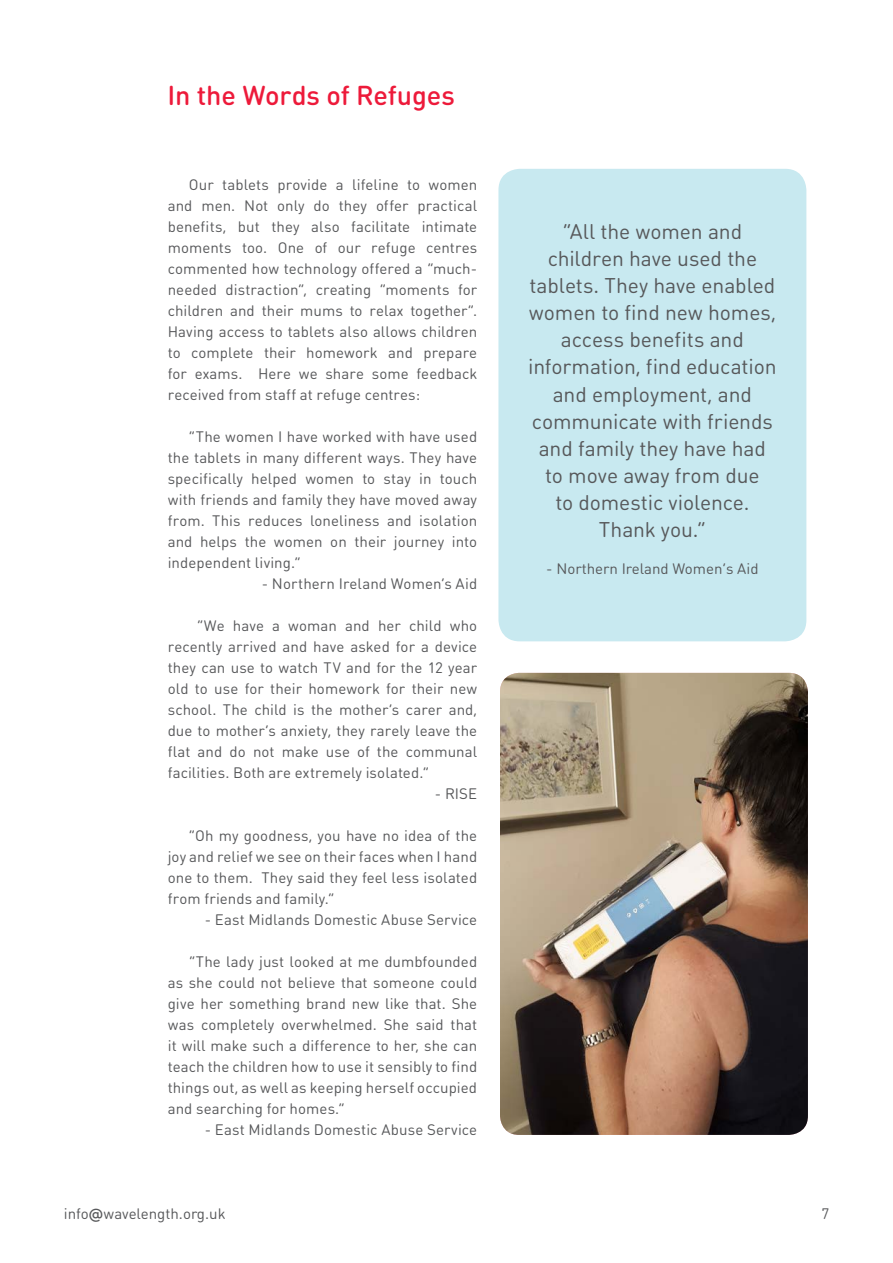
<style>
.page{position:relative;width:893px;height:1263px;background:#fff}
.page>*{position:absolute;margin:0;border:0;box-sizing:border-box;transform-origin:0 0}
.t1{font:500 27px "DIN Round Pro";letter-spacing:-.005em;color:#ed1a3a}
.t2{font:21px/27px "DIN Round Pro";letter-spacing:-.005em;color:#57585a;text-align:center}
.Copy_indent{font:15px/21px "DIN Round Pro";letter-spacing:.005em;color:#57585a;text-align:justify}
.s1{font-family:"Brown"}
</style>
<div class="page">
<img style="left:500px;top:673px;width:308px;height:462px">
<div style="left:498px;top:169px;width:308px;height:472px;background:#c8e9f0;border-radius:21px"></div>
<p class="t1" style="left:167px;top:77px;width:289px">In the Words of Refuges</p>
<p class="Copy_indent" style="left:168px;top:173px;width:311px;text-indent:21px">Our tablets provide a lifeline to women and men. Not only do they offer practical benefits, but they also facilitate intimate moments too. One of our refuge centres commented how technology offered a “much&shy;needed distraction”, creating “moments for children and their mums to relax together”.<br>Having access to tablets also allows children to complete their homework and prepare for exams. Here we share some feedback received from staff at refuge centres:</p>
<p class="Copy_indent" style="left:168px;top:425px;width:311px;text-indent:21px">“The women I have worked with have used the tablets in many different ways. They have specifically helped women to stay in touch with friends and family they have moved away from. This reduces loneliness and isolation and helps the women on their journey into independent living.”</p>
<p class="Copy_indent" style="left:262px;top:572px;width:217px">- Northern Ireland Women’s Aid</p>
<p class="Copy_indent" style="left:168px;top:614px;width:311px;text-indent:29px">“We have a woman and her child who recently arrived and have asked for a device they can use to watch TV and for the 12 year old to use for their homework for their new school. The child is the mother’s carer and, due to mother’s anxiety, they rarely leave the flat and do not make use of the communal facilities. Both are extremely isolated.”</p>
<p class="Copy_indent" style="left:435px;top:782px;width:44px">- RISE</p>
<p class="Copy_indent" style="left:168px;top:824px;width:311px;text-indent:21px">“Oh my goodness, you have no idea of the joy and relief we see on their faces when I hand one to them. They said they feel less isolated from friends and family.”</p>
<p class="Copy_indent" style="left:205px;top:908px;width:274px">- East Midlands Domestic Abuse Service</p>
<p class="Copy_indent" style="left:168px;top:950px;width:311px;text-indent:21px">“The lady just looked at me dumbfounded as she could not believe that someone could give her something brand new like that. She was completely overwhelmed. She said that it will make such a difference to her, she can teach the children how to use it sensibly to find things out, as well as keeping herself occupied and searching for homes.”</p>
<p class="Copy_indent" style="left:205px;top:1118px;width:274px">- East Midlands Domestic Abuse Service</p>
<p class="t2" style="left:528px;top:218px;width:250px">“All the women and children have used the tablets. They have enabled women to find new homes, access benefits and information, find education and employment, and communicate with friends and family they have had to move away from due<br>to domestic violence.<br>Thank you.“</p>
<p class="Copy_indent" style="left:546px;top:557px;width:214px">- Northern Ireland Women’s Aid</p>
<p class="Copy_indent" style="left:64px;top:1202px;width:163px">info<span class="s1">@</span>wavelength.org.uk</p>
<p class="Copy_indent" style="left:821px;top:1202px;width:9px">7</p>
</div>
